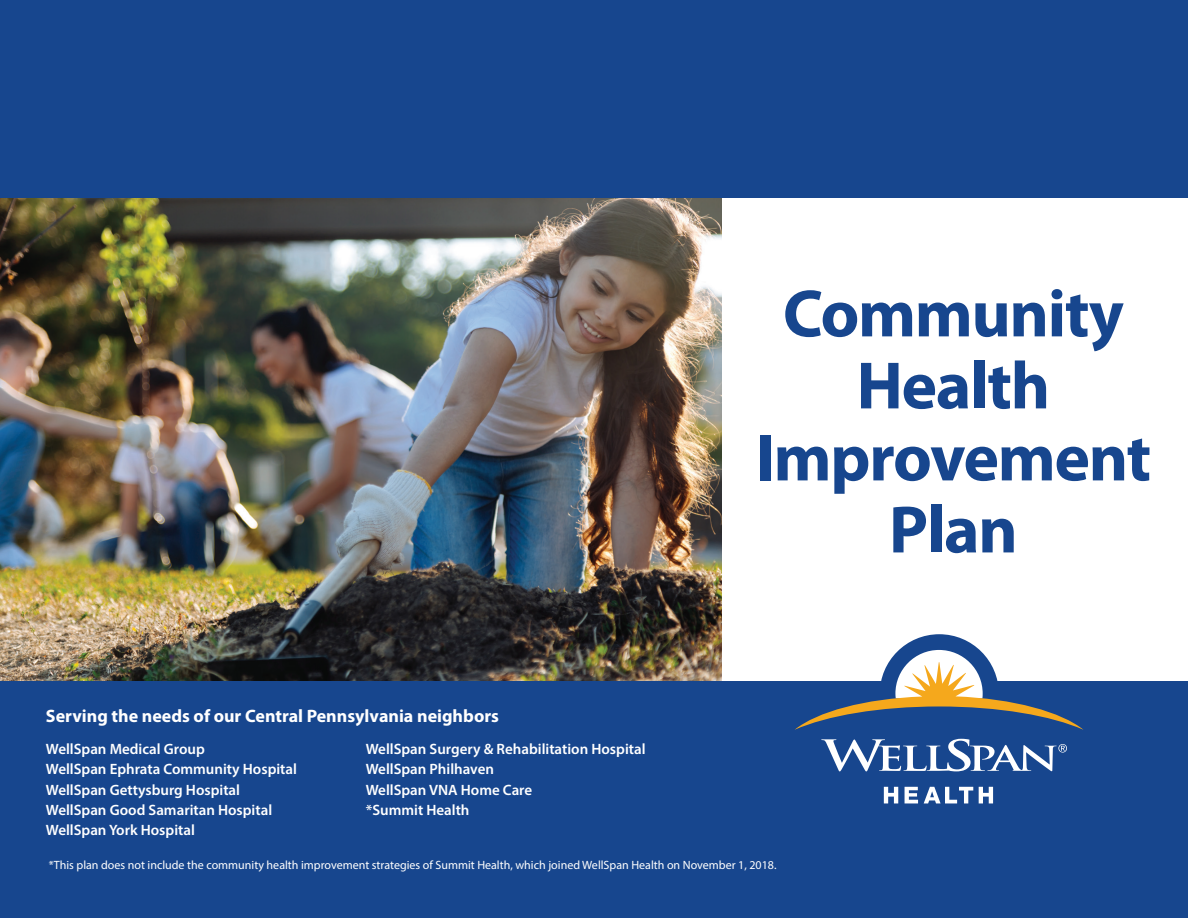
<style>
.page{position:relative;width:1188px;height:918px;background:#fff}
.page>*{position:absolute;margin:0;border:0;box-sizing:border-box;transform-origin:0 0}
.t1{font:700 67.5px/72px "Myriad Pro";letter-spacing:-.02em;color:#17468e;text-align:center}
.t2{font:700 18px "Myriad Pro";color:#fff}
.t3{font:600 15px/20.2px "Myriad Pro";color:#fff}
.t4{font:12px "Myriad Pro";color:#fff}
</style>
<div class="page">
<img style="left:0;top:198px;width:722px;height:483px">
<div style="left:0;top:0;width:1188px;height:198px;background:#17468e"></div>
<div style="left:880px;top:634px;width:119px;height:119px;background:#17468e;border-radius:50%"></div>
<div style="left:0;top:681px;width:1188px;height:237px;background:#17468e"></div>
<svg style="left:884px;top:787px;width:14px;height:16px"></svg>
<svg style="left:905px;top:787px;width:13px;height:16px"></svg>
<svg style="left:924px;top:787px;width:49px;height:16px"></svg>
<svg style="left:979px;top:787px;width:14px;height:16px"></svg>
<svg style="left:821px;top:739px;width:246px;height:32px"></svg>
<svg style="left:795px;top:650px;width:288px;height:80px"></svg>
<p class="t2" style="left:46px;top:704px;width:455px">Serving the needs of our Central Pennsylvania neighbors</p>
<p class="t3" style="left:46px;top:739px;width:253px">WellSpan Medical Group<br>WellSpan Ephrata Community Hospital<br>WellSpan Gettysburg Hospital<br>WellSpan Good Samaritan Hospital<br>WellSpan York Hospital</p>
<p class="t3" style="left:366px;top:739px;width:281px">WellSpan Surgery &amp; Rehabilitation Hospital<br>WellSpan Philhaven<br>WellSpan VNA Home Care<br>*Summit Health</p>
<h1 class="t1" style="left:755px;top:275px;width:397px">Community<br>Health<br>Improvement<br>Plan</h1>
<p class="t4" style="left:49px;top:857px;width:729px">*This plan does not include the community health improvement strategies of Summit Health, which joined WellSpan Health on November 1, 2018.</p>
</div>
